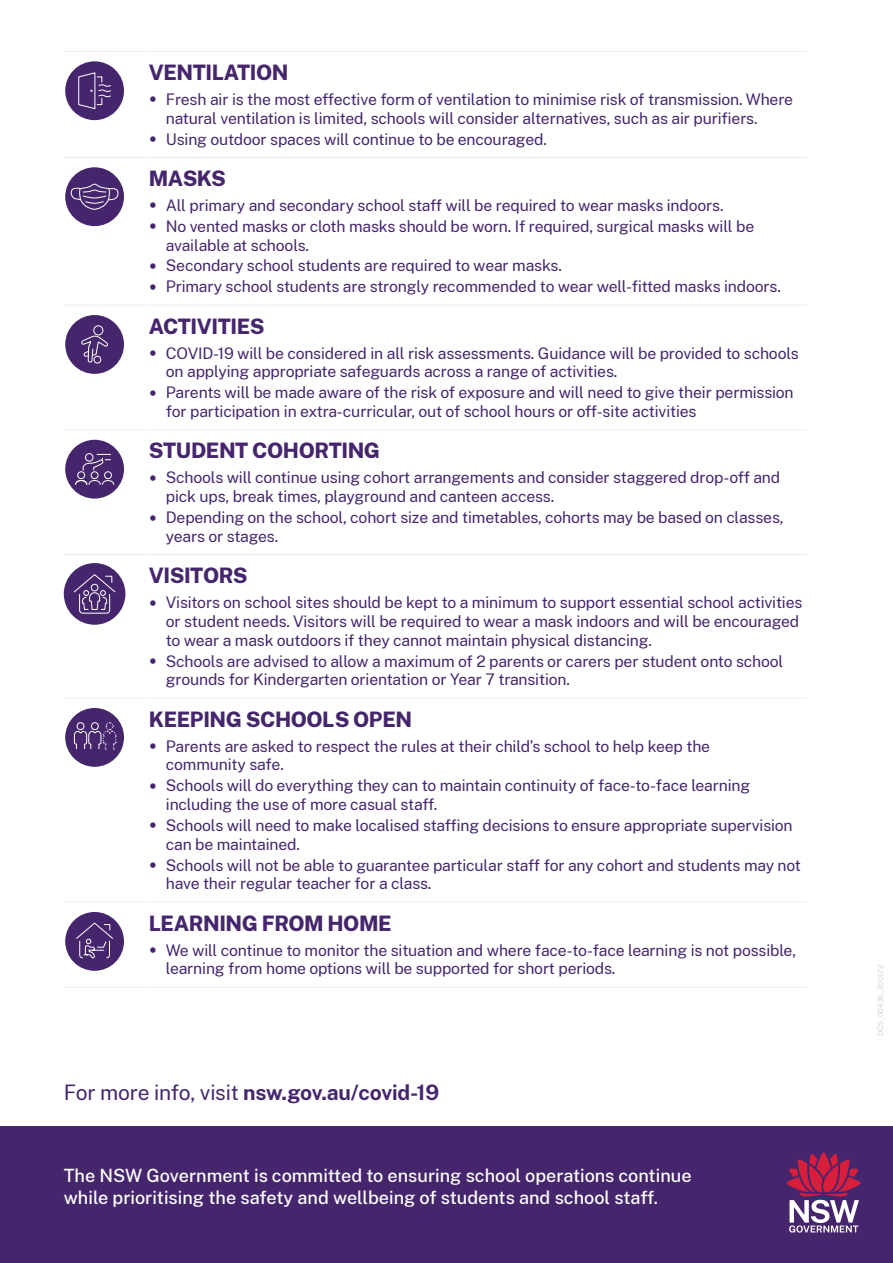
<style>
.page{position:relative;width:893px;height:1263px;background:#fff}
.page>*{position:absolute;margin:0;border:0;box-sizing:border-box;transform-origin:0 0}
.t1{font:800 21px "Public Sans NSW";letter-spacing:-.02em;color:#45266d}
.t2{font:700 21px "Public Sans NSW";letter-spacing:-.01em;color:#45266d}
.t3{font:500 18px/21.6px "Public Sans NSW";color:#fff}
.t4{font:15.75px/18.8px "Public Sans NSW";letter-spacing:-.01em;color:#45266d}
.t5{font:300 7.5px "Public Sans NSW";color:#d1d2d4}
.s1{font-size:27px}
.s2{font-weight:400}
</style>
<div class="page">
<hr style="left:64px;top:157px;width:85px;height:1px;background:#eceded">
<hr style="left:149px;top:157px;width:659px;height:1px;background:#eceded">
<hr style="left:64px;top:305px;width:85px;height:1px;background:#eceded">
<hr style="left:149px;top:305px;width:659px;height:1px;background:#eceded">
<hr style="left:64px;top:51px;width:85px;height:1px;background:#eceded">
<hr style="left:149px;top:51px;width:659px;height:1px;background:#eceded">
<hr style="left:64px;top:429px;width:85px;height:1px;background:#eceded">
<hr style="left:149px;top:429px;width:659px;height:1px;background:#eceded">
<hr style="left:64px;top:554px;width:85px;height:1px;background:#eceded">
<hr style="left:149px;top:554px;width:659px;height:1px;background:#eceded">
<hr style="left:64px;top:698px;width:85px;height:1px;background:#eceded">
<hr style="left:149px;top:698px;width:659px;height:1px;background:#eceded">
<hr style="left:64px;top:902px;width:85px;height:1px;background:#eceded">
<hr style="left:149px;top:902px;width:659px;height:1px;background:#eceded">
<hr style="left:64px;top:987px;width:85px;height:1px;background:#eceded">
<hr style="left:149px;top:987px;width:659px;height:1px;background:#eceded">
<div style="left:65px;top:61px;width:59px;height:59px;background:#45266d;border-radius:50%"></div>
<svg style="left:78px;top:72px;width:33px;height:37px"></svg>
<div style="left:65px;top:167px;width:59px;height:59px;background:#45266d;border-radius:50%"></div>
<svg style="left:70px;top:183px;width:49px;height:27px"></svg>
<div style="left:65px;top:315px;width:59px;height:59px;background:#45266d;border-radius:50%"></div>
<svg style="left:81px;top:315px;width:28px;height:59px"></svg>
<div style="left:65px;top:440px;width:59px;height:59px;background:#45266d;border-radius:50%"></div>
<div style="left:85px;top:453px;width:8px;height:9px;border:1px solid #fff;border-radius:50%"></div>
<svg style="left:82px;top:454px;width:29px;height:18px"></svg>
<div style="left:77px;top:471px;width:8px;height:8px;border:1px solid #fff;border-radius:50%"></div>
<div style="left:104px;top:471px;width:8px;height:8px;border:1px solid #fff;border-radius:50%"></div>
<svg style="left:75px;top:480px;width:40px;height:5px"></svg>
<div style="left:91px;top:471px;width:8px;height:8px;border:1px solid #fff;border-radius:50%"></div>
<div style="left:64px;top:563px;width:61px;height:62px;background:#45266d;border-radius:50%"></div>
<svg style="left:73px;top:574px;width:43px;height:40px"></svg>
<div style="left:65px;top:708px;width:59px;height:59px;background:#45266d;border-radius:50%"></div>
<svg style="left:73px;top:722px;width:44px;height:28px"></svg>
<div style="left:65px;top:912px;width:59px;height:59px;background:#45266d;border-radius:50%"></div>
<svg style="left:76px;top:922px;width:37px;height:37px"></svg>
<div style="left:0;top:1127px;width:893px;height:136px;background:#45266d"></div>
<svg style="left:787px;top:1152px;width:73px;height:80px"></svg>
<h1 class="t1" style="left:149px;top:56px;width:141px">VENTILATION</h1>
<p class="t4" style="left:166px;top:89px;width:629px;text-indent:-17px"><span class="s1">•</span> Fresh air is the most effective form of ventilation to minimise risk of transmission. Where natural ventilation is limited, schools will consider alternatives, such as air purifiers.</p>
<p class="t4" style="left:149px;top:128px;width:400px"><span class="s1">•</span> Using outdoor spaces will continue to be encouraged.</p>
<h1 class="t1" style="left:149px;top:162px;width:79px">MASKS</h1>
<p class="t4" style="left:149px;top:195px;width:576px"><span class="s1">•</span> All primary and secondary school staff will be required to wear masks indoors.</p>
<p class="t4" style="left:166px;top:216px;width:590px;text-indent:-17px"><span class="s1">•</span> No vented masks or cloth masks should be worn. If required, surgical masks will be available at schools.</p>
<p class="t4" style="left:149px;top:255px;width:415px"><span class="s1">•</span> Secondary school students are required to wear masks.</p>
<p class="t4" style="left:149px;top:276px;width:634px"><span class="s1">•</span> Primary school students are strongly recommended to wear well-fitted masks indoors.</p>
<h1 class="t1" style="left:149px;top:310px;width:117px">ACTIVITIES</h1>
<p class="t4" style="left:166px;top:343px;width:634px;text-indent:-17px"><span class="s1">•</span> COVID-19 will be considered in all risk assessments. Guidance will be provided to schools on applying appropriate safeguards across a range of activities.</p>
<p class="t4" style="left:166px;top:382px;width:629px;text-indent:-17px"><span class="s1">•</span> Parents will be made aware of the risk of exposure and will need to give their permission for participation in extra-curricular, out of school hours or off-site activities</p>
<h1 class="t1" style="left:149px;top:435px;width:233px">STUDENT COHORTING</h1>
<p class="t4" style="left:166px;top:467px;width:616px;text-indent:-17px"><span class="s1">•</span> Schools will continue using cohort arrangements and consider staggered drop-off and pick ups, break times, playground and canteen access.</p>
<p class="t4" style="left:166px;top:507px;width:619px;text-indent:-17px"><span class="s1">•</span> Depending on the school, cohort size and timetables, cohorts may be based on classes, years or stages.</p>
<h1 class="t1" style="left:149px;top:559px;width:100px">VISITORS</h1>
<p class="t4" style="left:166px;top:592px;width:638px;text-indent:-17px"><span class="s1">•</span> Visitors on school sites should be kept to a minimum to support essential school activities or student needs. Visitors will be required to wear a mask indoors and will be encouraged to wear a mask outdoors if they cannot maintain physical distancing.</p>
<p class="t4" style="left:166px;top:650px;width:619px;text-indent:-17px"><span class="s1">•</span> Schools are advised to allow a maximum of 2 parents or carers per student onto school grounds for Kindergarten orientation or Year 7 transition.</p>
<h1 class="t1" style="left:149px;top:703px;width:265px">KEEPING SCHOOLS OPEN</h1>
<p class="t4" style="left:166px;top:735px;width:546px;text-indent:-17px"><span class="s1">•</span> Parents are asked to respect the rules at their child’s school to help keep the community safe.</p>
<p class="t4" style="left:166px;top:775px;width:586px;text-indent:-17px"><span class="s1">•</span> Schools will do everything they can to maintain continuity of face-to-face learning including the use of more casual staff.</p>
<p class="t4" style="left:166px;top:815px;width:628px;text-indent:-17px"><span class="s1">•</span> Schools will need to make localised staffing decisions to ensure appropriate supervision can be maintained.</p>
<p class="t4" style="left:166px;top:854px;width:637px;text-indent:-17px"><span class="s1">•</span> Schools will not be able to guarantee particular staff for any cohort and students may not have their regular teacher for a class.</p>
<h1 class="t1" style="left:149px;top:907px;width:244px">LEARNING FROM HOME</h1>
<p class="t4" style="left:166px;top:939px;width:632px;text-indent:-17px"><span class="s1">•</span> We will continue to monitor the situation and where face-to-face learning is not possible, learning from home options will be supported for short periods.</p>
<h1 class="t2" style="left:64px;top:1076px;width:377px"><span class="s2">For more info, visit</span> nsw.gov.au/covid-19</h1>
<p class="t3" style="left:64px;top:1164px;width:629px">The NSW Government is committed to ensuring school operations continue while prioritising the safety and wellbeing of students and school staff.</p>
<p class="t5" style="left:875px;top:1036px;width:72px;rotate:-90deg">DCS_00436_200122</p>
</div>
